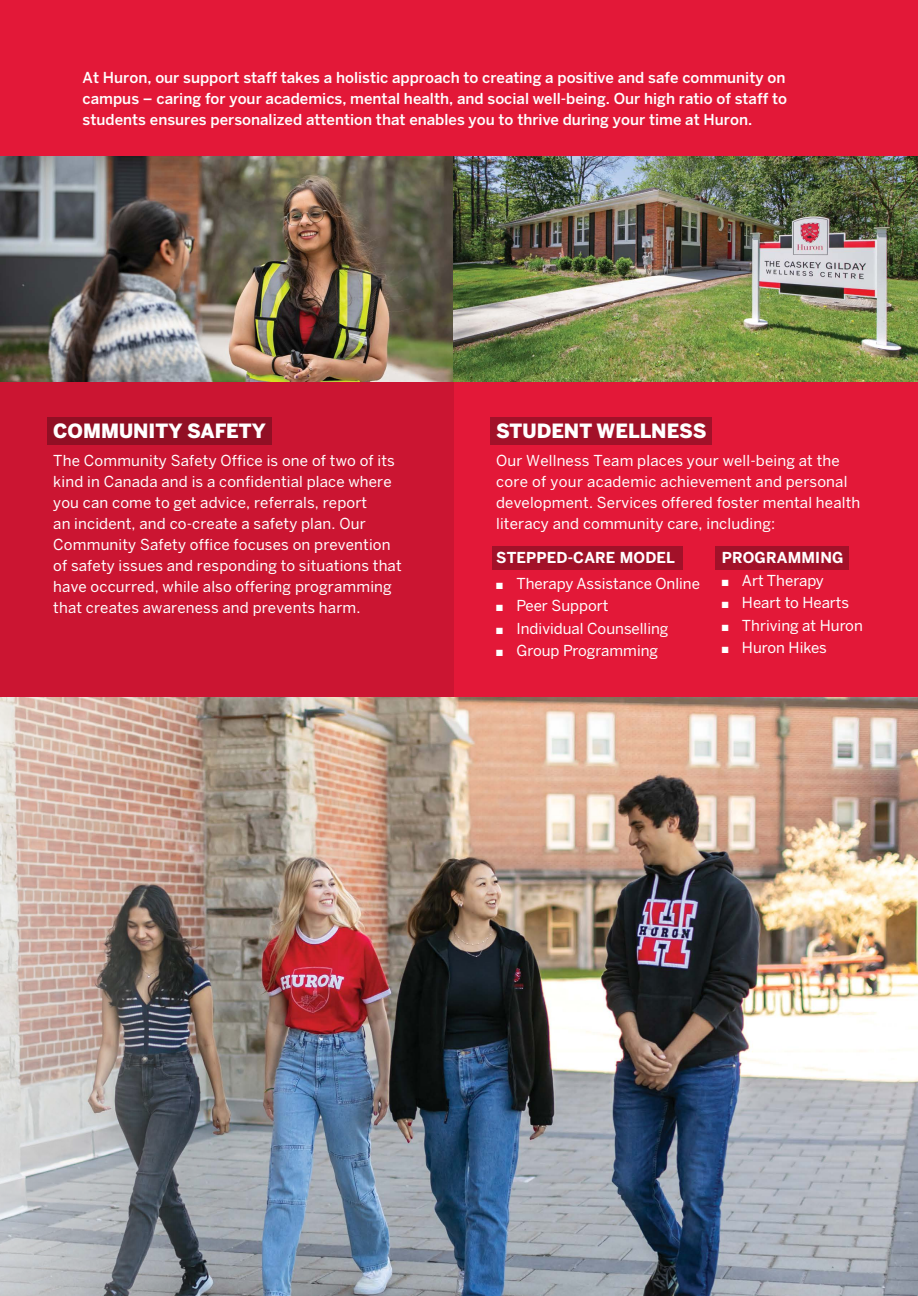
<style>
.page{position:relative;width:918px;height:1296px;background:#fff}
.page>*{position:absolute;margin:0;border:0;box-sizing:border-box;transform-origin:0 0}
.t1{font:900 19.5px "Benton Sans";color:#fff}
.t2{font:15px/21px "Benton Sans";letter-spacing:.01em;color:#fff}
.t3{font:500 15px/21px "Benton Sans";color:#fff;text-align:justify}
.t4{font:15px "Benton Sans";color:#fff}
.t5{font:700 15px "Benton Sans";letter-spacing:.01em;color:#fff}
</style>
<div class="page">
<img style="left:0;top:697px;width:918px;height:599px">
<div style="left:0;top:0;width:918px;height:697px;background:#e31838"></div>
<div style="left:0;top:157px;width:454px;height:540px;background:#cb1532"></div>
<img style="left:0;top:157px;width:918px;height:224px">
<div style="left:48px;top:417px;width:224px;height:28px;background:#910f24"></div>
<div style="left:490px;top:417px;width:221px;height:28px;background:#a21129"></div>
<div style="left:492px;top:546px;width:190px;height:24px;background:#a21129"></div>
<div style="left:716px;top:546px;width:133px;height:24px;background:#a21129"></div>
<p class="t3" style="left:83px;top:67px;width:706px">At Huron, our support staff takes a holistic approach to creating a positive and safe community on campus – caring for your academics, mental health, and social well-being. Our high ratio of staff to students ensures personalized attention that enables you to thrive during your time at Huron.</p>
<h1 class="t1" style="left:53px;top:419px;width:214px">COMMUNITY SAFETY</h1>
<p class="t2" style="left:53px;top:450px;width:350px">The Community Safety Office is one of two of its kind in Canada and is a confidential place where you can come to get advice, referrals, report<br>an incident, and co-create a safety plan. Our Community Safety office focuses on prevention of safety issues and responding to situations that have occurred, while also offering programming that creates awareness and prevents harm.</p>
<h1 class="t1" style="left:496px;top:419px;width:212px">STUDENT WELLNESS</h1>
<p class="t2" style="left:496px;top:450px;width:366px">Our Wellness Team places your well-being at the core of your academic achievement and personal development. Services offered foster mental health literacy and community care, including:</p>
<p class="t5" style="left:496px;top:549px;width:180px">STEPPED-CARE MODEL</p>
<p class="t4" style="left:496px;top:575px;width:205px">■ Therapy Assistance Online</p>
<p class="t4" style="left:496px;top:597px;width:114px">■ Peer Support</p>
<p class="t4" style="left:496px;top:620px;width:174px">■ Individual Counselling</p>
<p class="t4" style="left:496px;top:642px;width:164px">■ Group Programming</p>
<p class="t5" style="left:722px;top:549px;width:123px">PROGRAMMING</p>
<p class="t4" style="left:722px;top:572px;width:104px">■ Art Therapy</p>
<p class="t4" style="left:722px;top:594px;width:129px">■ Heart to Hearts</p>
<p class="t4" style="left:722px;top:617px;width:143px">■ Thriving at Huron</p>
<p class="t4" style="left:722px;top:639px;width:107px">■ Huron Hikes</p>
</div>
